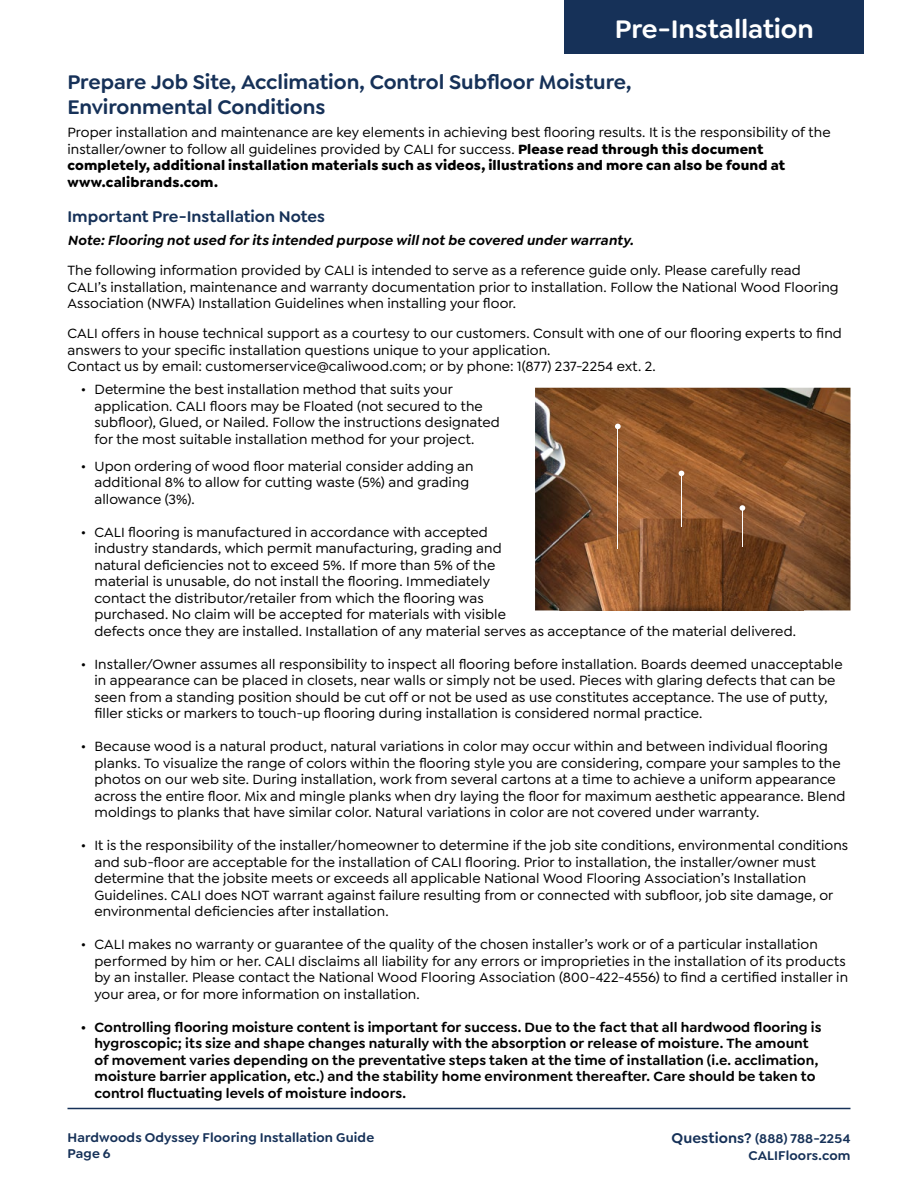
<style>
.page{position:relative;width:918px;height:1188px;background:#fff}
.page>*{position:absolute;margin:0;border:0;box-sizing:border-box;transform-origin:0 0}
.t1{font:600 27px "Goldplay";letter-spacing:-.005em;color:#fff}
.t2{font:600 21px/25.2px "Goldplay";letter-spacing:-.005em;color:#163158}
.t3{font:600 16.5px "Goldplay";color:#163158}
.t4{font:500 14.25px/16.5px "Goldplay";letter-spacing:.005em;color:#000}
.t5{font:600 14.25px/16.5px "Goldplay";letter-spacing:.01em;color:#000}
.t6{font:italic 600 14.25px "Goldplay";letter-spacing:.01em;color:#000}
.t7{font:600 13.5px/16.2px "Goldplay";letter-spacing:.01em;color:#163158}
.s1{font-weight:700}
.s2{font-size:15px}
</style>
<div class="page">
<div style="left:565px;top:0;width:299px;height:54px;background:#163158"></div>
<hr style="left:68px;top:1108px;width:782px;height:1px;background:#163158">
<img style="left:535px;top:388px;width:315px;height:222px">
<img style="left:559px;top:518px;width:244px;height:92px">
<hr style="left:618px;top:426px;width:1px;height:123px;background:#fff">
<svg style="left:615px;top:424px;width:6px;height:5px"></svg>
<hr style="left:681px;top:473px;width:1px;height:54px;background:#fff">
<svg style="left:679px;top:471px;width:5px;height:5px"></svg>
<hr style="left:742px;top:508px;width:1px;height:39px;background:#fff">
<svg style="left:740px;top:505px;width:5px;height:6px"></svg>
<h1 class="t1" style="left:615px;top:12px;width:200px">Pre-Installation</h1>
<h2 class="t2" style="left:68px;top:69px;width:566px">Prepare Job Site, Acclimation, Control Subfloor Moisture,<br>Environmental Conditions</h2>
<p class="t4" style="left:68px;top:124px;width:765px">Proper installation and maintenance are key elements in achieving best flooring results. It is the responsibility of the installer/owner to follow all guidelines provided by CALI for success. <span class="s1">Please read through this document completely, additional installation materials such as videos, illustrations and more can also be found at www.calibrands.com.</span></p>
<p class="t3" style="left:68px;top:206px;width:259px">Important Pre-Installation Notes</p>
<p class="t6" style="left:68px;top:232px;width:568px">Note: Flooring not used for its intended purpose will not be covered under warranty.</p>
<p class="t4" style="left:68px;top:262px;width:773px">The following information provided by CALI is intended to serve as a reference guide only. Please carefully read<br>CALI’s installation, maintenance and warranty documentation prior to installation. Follow the National Wood Flooring<br>Association (NWFA) Installation Guidelines when installing your floor.</p>
<p class="t4" style="left:68px;top:325px;width:776px">CALI offers in house technical support as a courtesy to our customers. Consult with one of our flooring experts to find answers to your specific installation questions unique to your application.<br>Contact us by email: customerservice@caliwood.com; or by phone: 1(877) 237-2254 ext. 2.</p>
<p class="t4" style="left:94px;top:381px;width:407px;text-indent:-13px">• Determine the best installation method that suits your application. CALI floors may be Floated (not secured to the subfloor), Glued, or Nailed. Follow the instructions designated for the most suitable installation method for your project.</p>
<p class="t4" style="left:94px;top:458px;width:381px;text-indent:-13px">• Upon ordering of wood floor material consider adding an additional 8% to allow for cutting waste (5%) and grading allowance (3%).</p>
<p class="t4" style="left:94px;top:524px;width:703px;text-indent:-13px">• CALI flooring is manufactured in accordance with accepted<br>industry standards, which permit manufacturing, grading and<br>natural deficiencies not to exceed 5%. If more than 5% of the<br>material is unusable, do not install the flooring. Immediately<br>contact the distributor/retailer from which the flooring was<br>purchased. No claim will be accepted for materials with visible<br>defects once they are installed. Installation of any material serves as acceptance of the material delivered.</p>
<p class="t4" style="left:94px;top:656px;width:750px;text-indent:-13px">• Installer/Owner assumes all responsibility to inspect all flooring before installation. Boards deemed unacceptable in appearance can be placed in closets, near walls or simply not be used. Pieces with glaring defects that can be seen from a standing position should be cut off or not be used as use constitutes acceptance. The use of putty, filler sticks or markers to touch-up flooring during installation is considered normal practice.</p>
<p class="t4" style="left:94px;top:738px;width:753px;text-indent:-13px">• Because wood is a natural product, natural variations in color may occur within and between individual flooring planks. To visualize the range of colors within the flooring style you are considering, compare your samples to the photos on our web site. During installation, work from several cartons at a time to achieve a uniform appearance across the entire floor. Mix and mingle planks when dry laying the floor for maximum aesthetic appearance. Blend moldings to planks that have similar color. Natural variations in color are not covered under warranty.</p>
<p class="t4" style="left:94px;top:837px;width:755px;text-indent:-13px">• It is the responsibility of the installer/homeowner to determine if the job site conditions, environmental conditions and sub-floor are acceptable for the installation of CALI flooring. Prior to installation, the installer/owner must determine that the jobsite meets or exceeds all applicable National Wood Flooring Association’s Installation Guidelines. CALI does NOT warrant against failure resulting from or connected with subfloor, job site damage, or environmental deficiencies after installation.</p>
<p class="t4" style="left:94px;top:936px;width:755px;text-indent:-13px">• CALI makes no warranty or guarantee of the quality of the chosen installer’s work or of a particular installation performed by him or her. CALI disclaims all liability for any errors or improprieties in the installation of its products by an installer. Please contact the National Wood Flooring Association (800-422-4556) to find a certified installer in your area, or for more information on installation.</p>
<p class="t5" style="left:94px;top:1019px;width:729px;text-indent:-13px">• Controlling flooring moisture content is important for success. Due to the fact that all hardwood flooring is hygroscopic; its size and shape changes naturally with the absorption or release of moisture. The amount of movement varies depending on the preventative steps taken at the time of installation (i.e. acclimation, moisture barrier application, etc.) and the stability home environment thereafter. Care should be taken to control fluctuating levels of moisture indoors.</p>
<p class="t7" style="left:68px;top:1129px;width:308px">Hardwoods Odyssey Flooring Installation Guide<br>Page 6</p>
<p class="t7" style="left:671px;top:1131px;width:181px;text-align:right"><span class="s2">Questions?</span> (888) 788-2254<br>CALIFloors.com</p>
</div>
